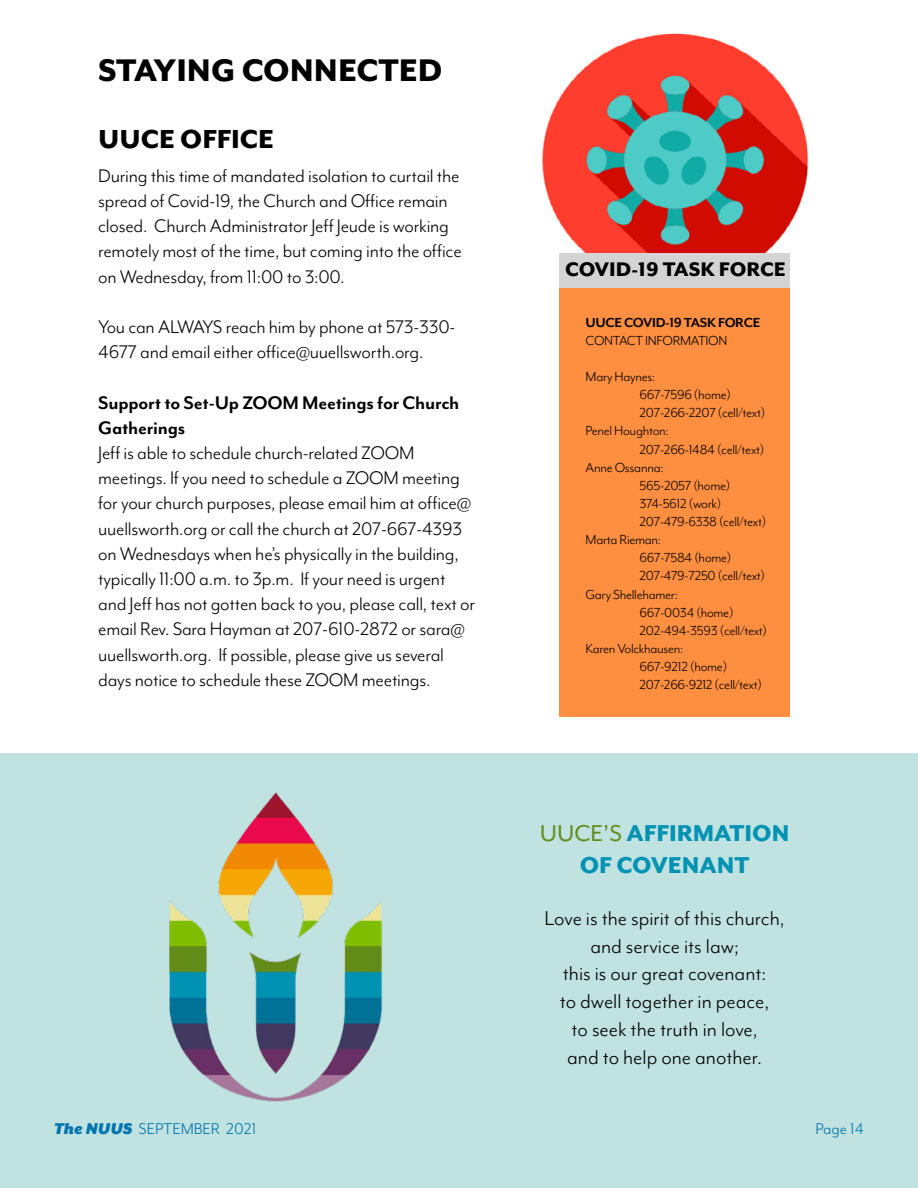
<style>
.page{position:relative;width:918px;height:1188px;background:#fff}
.page>*{position:absolute;margin:0;border:0;box-sizing:border-box;transform-origin:0 0}
.t1{font:800 36px "Mr Eaves Mod OT";color:#000}
.t2{font:800 30px "Mr Eaves Mod OT";color:#000}
.t3{font:800 26.4px/31.7px "Mr Eaves Mod OT";color:#0092b3;text-align:center}
.t4{font:23.1px/27.8px "Mr Eaves Mod OT";color:#000;text-align:center}
.t5{font:800 22.65px "Mr Eaves Mod OT";color:#000}
.t6{font:21px/25.2px "Mr Eaves Mod OT";letter-spacing:-.01em;color:#000}
.t7{font:700 21px/25.2px "Mr Eaves Mod OT";letter-spacing:-.01em;color:#000}
.t8{font:18px "Mr Eaves Mod OT";color:#006cbb}
.t9{font:15.15px "Mr Eaves Mod OT";letter-spacing:-.02em;color:#000}
.t10{font:700 15.15px "Mr Eaves Mod OT";letter-spacing:-.02em;color:#000}
.s1{font-weight:400;color:#638b18}
.s2{font-family:"Mr Eaves XL San OT";font-weight:900;font-style:italic}
</style>
<div class="page">
<div style="left:1px;top:753px;width:917px;height:435px;background:#c0e2e1"></div>
<img style="left:169px;top:792px;width:213px;height:310px">
<div style="left:559px;top:288px;width:231px;height:429px;background:#ff8f40"></div>
<img style="left:542px;top:33px;width:267px;height:220px">
<div style="left:559px;top:253px;width:231px;height:35px;background:#d4d4d4"></div>
<h1 class="t1" style="left:98px;top:51px;width:346px">STAYING CONNECTED</h1>
<h2 class="t2" style="left:98px;top:123px;width:177px">UUCE OFFICE</h2>
<p class="t6" style="left:98px;top:163px;width:365px">During this time of mandated isolation to curtail the spread of Covid-19, the Church and Office remain closed. Church Administrator Jeff Jeude is working remotely most of the time, but coming into the office on Wednesday, from 11:00 to 3:00.</p>
<p class="t6" style="left:98px;top:315px;width:359px">You can ALWAYS reach him by phone at 573-330-<br>4677 and email either office@uuellsworth.org.</p>
<p class="t7" style="left:98px;top:390px;width:363px">Support to Set-Up ZOOM Meetings for Church<br>Gatherings</p>
<p class="t6" style="left:98px;top:441px;width:378px">Jeff is able to schedule church-related ZOOM meetings. If you need to schedule a ZOOM meeting for your church purposes, please email him at office@ uuellsworth.org or call the church at 207-667-4393 on Wednesdays when he’s physically in the building, typically 11:00 a.m. to 3p.m. If your need is urgent and Jeff has not gotten back to you, please call, text or email Rev. Sara Hayman at 207-610-2872 or sara@ uuellsworth.org. If possible, please give us several days notice to schedule these ZOOM meetings.</p>
<p class="t5" style="left:565px;top:257px;width:222px">COVID-19 TASK FORCE</p>
<p class="t10" style="left:586px;top:314px;width:176px">UUCE COVID-19 TASK FORCE</p>
<p class="t9" style="left:586px;top:332px;width:143px">CONTACT INFORMATION</p>
<p class="t9" style="left:586px;top:368px;width:71px">Mary Haynes:</p>
<p class="t9" style="left:640px;top:386px;width:93px">667-7596 (home)</p>
<p class="t9" style="left:640px;top:405px;width:127px">207-266-2207 (cell/text)</p>
<p class="t9" style="left:586px;top:423px;width:85px">Penel Houghton:</p>
<p class="t9" style="left:640px;top:441px;width:126px">207-266-1484 (cell/text)</p>
<p class="t9" style="left:586px;top:459px;width:79px">Anne Ossanna:</p>
<p class="t9" style="left:640px;top:477px;width:92px">565-2057 (home)</p>
<p class="t9" style="left:640px;top:495px;width:83px">374-5612 (work)</p>
<p class="t9" style="left:640px;top:513px;width:128px">207-479-6338 (cell/text)</p>
<p class="t9" style="left:586px;top:531px;width:77px">Marta Rieman:</p>
<p class="t9" style="left:640px;top:550px;width:93px">667-7584 (home)</p>
<p class="t9" style="left:640px;top:568px;width:127px">207-479-7250 (cell/text)</p>
<p class="t9" style="left:586px;top:586px;width:94px">Gary Shellehamer:</p>
<p class="t9" style="left:640px;top:604px;width:96px">667-0034 (home)</p>
<p class="t9" style="left:640px;top:622px;width:129px">202-494-3593 (cell/text)</p>
<p class="t9" style="left:586px;top:640px;width:99px">Karen Volckhausen:</p>
<p class="t9" style="left:640px;top:658px;width:89px">667-9212 (home)</p>
<p class="t9" style="left:640px;top:676px;width:124px">207-266-9212 (cell/text)</p>
<p class="t3" style="left:540px;top:818px;width:251px"><span class="s1">UUCE’S</span> AFFIRMATION<br>OF COVENANT</p>
<p class="t4" style="left:545px;top:904px;width:242px">Love is the spirit of this church, and service its law;<br>this is our great covenant:<br>to dwell together in peace,<br>to seek the truth in love,<br>and to help one another.</p>
<p class="t8" style="left:54px;top:1119px;width:204px"><span class="s2">The NUUS</span> SEPTEMBER 2021</p>
<p class="t8" style="left:816px;top:1119px;width:50px">Page 14</p>
</div>
